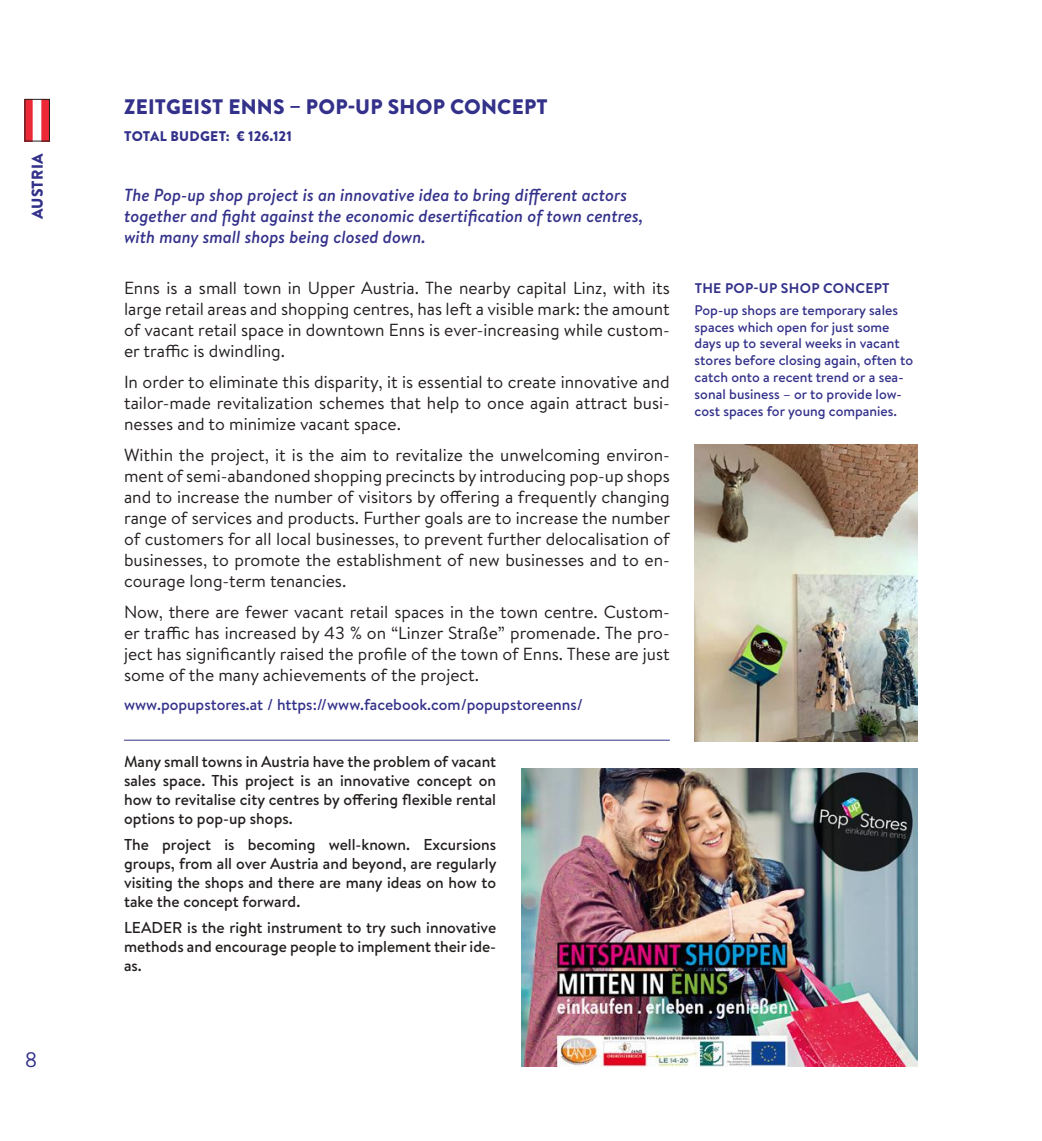
<style>
.page{position:relative;width:1042px;height:1141px;background:#fff}
.page>*{position:absolute;margin:0;border:0;box-sizing:border-box;transform-origin:0 0}
.t1{font:900 21px "Brandon Text";letter-spacing:.01em;color:#33318a}
.t2{font:21px "Brandon Text";color:#33318a}
.t3{font:17.5px/21px "Brandon Text";color:#241f1f;text-align:justify}
.t4{font:italic 500 17.5px/21px "Brandon Text";color:#33318a}
.t5{font:500 15.75px/18.9px "Brandon Text";color:#241f1f;text-align:justify}
.t6{font:500 15.75px "Brandon Text";color:#33318a}
.t7{font:900 15.75px "Brandon Text";letter-spacing:.01em;color:#33318a}
.t8{font:500 14px/16.8px "Brandon Text";color:#33318a}
.t9{font:900 14px "Brandon Text";letter-spacing:.005em;color:#33318a}
.t10{font:700 14px "Brandon Text";letter-spacing:.02em;color:#33318a}
</style>
<div class="page">
<hr style="left:124px;top:740px;width:546px;height:1px;background:#33318a">
<img style="left:521px;top:769px;width:397px;height:298px">
<img style="left:694px;top:444px;width:224px;height:298px">
<img style="left:27px;top:101px;width:21px;height:38px">
<div style="left:25px;top:99px;width:25px;height:42px;border:1px solid #241f1f"></div>
<p class="t7" style="left:26px;top:219px;width:67px;rotate:-90deg">AUSTRIA</p>
<p class="t2" style="left:25px;top:1045px;width:14px">8</p>
<p class="t1" style="left:124px;top:92px;width:425px">ZEITGEIST ENNS – POP-UP SHOP CONCEPT</p>
<p class="t9" style="left:124px;top:126px;width:169px">TOTAL BUDGET: € 126.121</p>
<p class="t4" style="left:124px;top:184px;width:521px">The Pop-up shop project is an innovative idea to bring different actors together and fight against the economic desertification of town centres, with many small shops being closed down.</p>
<p class="t3" style="left:124px;top:277px;width:547px">Enns is a small town in Upper Austria. The nearby capital Linz, with its large retail areas and shopping centres, has left a visible mark: the amount of vacant retail space in downtown Enns is ever-increasing while custom&shy;er traffic is dwindling.</p>
<p class="t3" style="left:124px;top:371px;width:547px">In order to eliminate this disparity, it is essential to create innovative and tailor-made revitalization schemes that help to once again attract busi&shy;nesses and to minimize vacant space.</p>
<p class="t3" style="left:124px;top:444px;width:548px">Within the project, it is the aim to revitalize the unwelcoming environ&shy;ment of semi-abandoned shopping precincts by introducing pop-up shops and to increase the number of visitors by offering a frequently changing range of services and products. Further goals are to increase the number of customers for all local businesses, to prevent further delocalisation of businesses, to promote the establishment of new businesses and to en&shy;courage long-term tenancies.</p>
<p class="t3" style="left:124px;top:601px;width:547px">Now, there are fewer vacant retail spaces in the town centre. Custom&shy;er traffic has increased by 43 % on “Linzer Straße” promenade. The pro&shy;ject has significantly raised the profile of the town of Enns. These are just some of the many achievements of the project.</p>
<p class="t6" style="left:124px;top:693px;width:460px">www.popupstores.at / https://www.facebook.com/popupstoreenns/</p>
<p class="t5" style="left:124px;top:752px;width:374px">Many small towns in Austria have the problem of vacant sales space. This project is an innovative concept on how to revitalise city centres by offering flexible rental options to pop-up shops.</p>
<p class="t5" style="left:124px;top:835px;width:374px">The project is becoming well-known. Excursions groups, from all over Austria and beyond, are regularly visiting the shops and there are many ideas on how to take the concept forward.</p>
<p class="t5" style="left:124px;top:918px;width:374px">LEADER is the right instrument to try such innovative methods and encourage people to implement their ide&shy;as.</p>
<p class="t10" style="left:695px;top:278px;width:196px">THE POP-UP SHOP CONCEPT</p>
<p class="t8" style="left:694px;top:301px;width:220px">Pop-up shops are temporary sales spaces which open for just some days up to several weeks in vacant stores before closing again, often to catch onto a recent trend or a sea&shy;sonal business – or to provide low&shy;cost spaces for young companies.</p>
</div>
